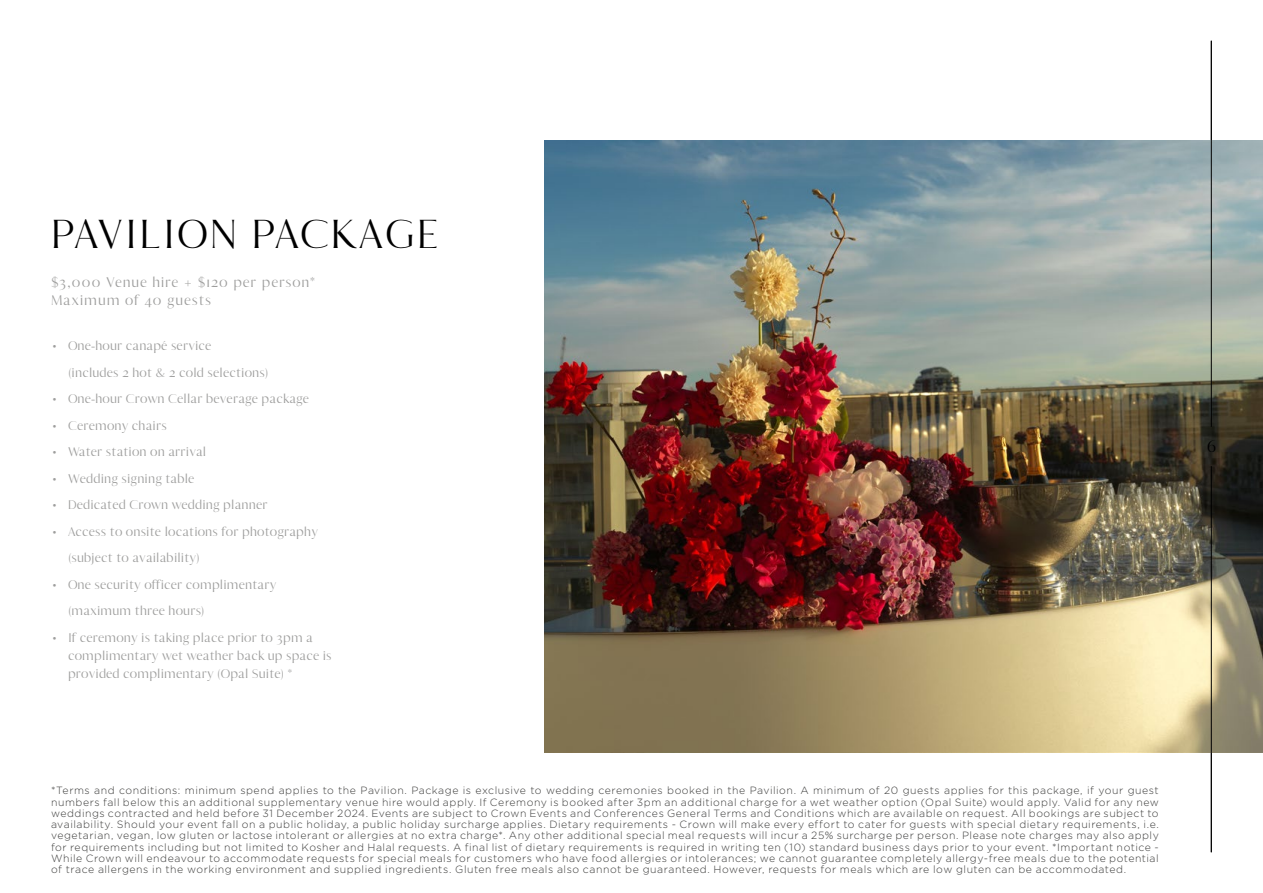
<style>
.page{position:relative;width:1263px;height:893px;background:#fff}
.page>*{position:absolute;margin:0;border:0;box-sizing:border-box;transform-origin:0 0}
.t1{font:43.65px "Jouleset Jaques Serif";letter-spacing:.04em;color:#000}
.t2{font:17.25px "Jouleset Jaques Serif";color:#000}
.t3{font:15px/18px "Jouleset Jaques Serif";letter-spacing:.04em;color:#9d9d9c}
.t4{font:13.5px/26.5px "Jouleset Jaques Serif";color:#9d9d9c}
.t5{font:300 10.5px/11.2px "Gotham";letter-spacing:.05em;color:#3c3c3b;text-align:justify}
</style>
<div class="page">
<img style="left:544px;top:140px;width:719px;height:613px">
<hr style="left:1211px;top:41px;width:1px;height:386px;background:#000">
<hr style="left:1211px;top:466px;width:1px;height:386px;background:#000">
<h1 class="t1" style="left:51px;top:208px;width:389px">PAVILION PACKAGE</h1>
<h3 class="t3" style="left:51px;top:273px;width:265px">$3,000 Venue hire + $120 per person*<br>Maximum of 40 guests</h3>
<p class="t4" style="left:68px;top:333px;width:202px;text-indent:-17px">• One-hour canapé service<br>(includes 2 hot &amp; 2 cold selections)</p>
<p class="t4" style="left:51px;top:386px;width:260px">• One-hour Crown Cellar beverage package</p>
<p class="t4" style="left:51px;top:412px;width:117px">• Ceremony chairs</p>
<p class="t4" style="left:51px;top:439px;width:157px">• Water station on arrival</p>
<p class="t4" style="left:51px;top:465px;width:145px">• Wedding signing table</p>
<p class="t4" style="left:51px;top:492px;width:218px">• Dedicated Crown wedding planner</p>
<p class="t4" style="left:68px;top:518px;width:252px;text-indent:-17px">• Access to onsite locations for photography (subject to availability)</p>
<p class="t4" style="left:68px;top:571px;width:210px;text-indent:-17px">• One security officer complimentary (maximum three hours)</p>
<p class="t4" style="left:68px;top:628px;width:265px;line-height:18px;text-indent:-17px">• If ceremony is taking place prior to 3pm a complimentary wet weather back up space is provided complimentary (Opal Suite) *</p>
<p class="t5" style="left:51px;top:785px;width:1109px">*Terms and conditions: minimum spend applies to the Pavilion. Package is exclusive to wedding ceremonies booked in the Pavilion. A minimum of 20 guests applies for this package, if your guest numbers fall below this an additional supplementary venue hire would apply. If Ceremony is booked after 3pm an additional charge for a wet weather option (Opal Suite) would apply. Valid for any new weddings contracted and held before 31 December 2024. Events are subject to Crown Events and Conferences General Terms and Conditions which are available on request. All bookings are subject to availability. Should your event fall on a public holiday, a public holiday surcharge applies. Dietary requirements - Crown will make every effort to cater for guests with special dietary requirements, i.e. vegetarian, vegan, low gluten or lactose intolerant or allergies at no extra charge*. Any other additional special meal requests will incur a 25% surcharge per person. Please note charges may also apply for requirements including but not limited to Kosher and Halal requests. A final list of dietary requirements is required in writing ten (10) standard business days prior to your event. *Important notice - While Crown will endeavour to accommodate requests for special meals for customers who have food allergies or intolerances; we cannot guarantee completely allergy-free meals due to the potential of trace allergens in the working environment and supplied ingredients. Gluten free meals also cannot be guaranteed. However, requests for meals which are low gluten can be accommodated.</p>
<h2 class="t2" style="left:1206px;top:436px;width:12px">6</h2>
</div>
